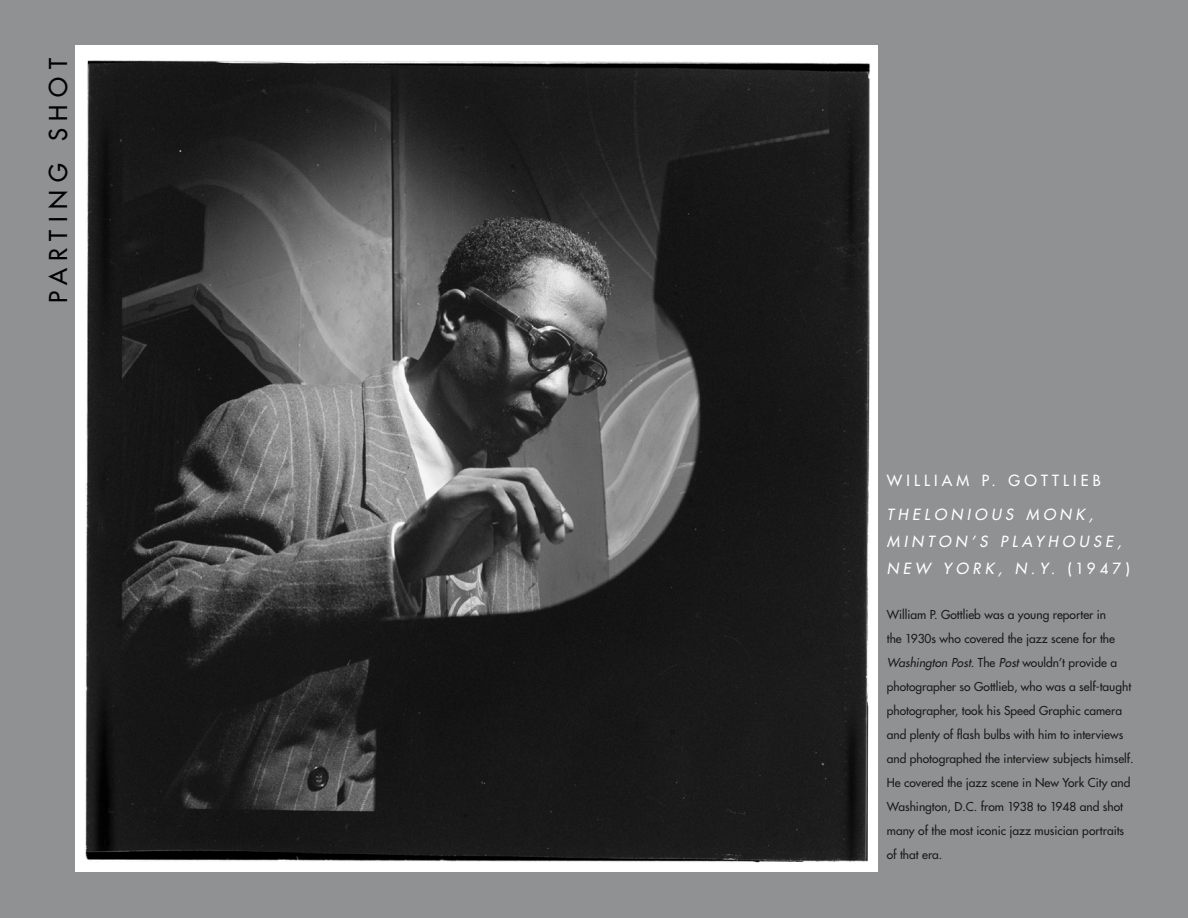
<style>
.page{position:relative;width:1188px;height:918px;background:#909192}
.page>*{position:absolute;margin:0;border:0;box-sizing:border-box;transform-origin:0 0}
.t1{font:24px "Futura";letter-spacing:.32em;color:#000}
.t2{font:italic 15px/27px "Futura";letter-spacing:.28em;color:#fff}
.t3{font:15px "Futura";letter-spacing:.28em;color:#fff}
.t4{font:12px/24px "Futura";color:#1b1b1a}
.s1{font-style:normal}
.s2{font-style:italic}
</style>
<div class="page">
<img style="left:75px;top:45px;width:803px;height:826px">
<h1 class="t1" style="left:43px;top:303px;width:246px;rotate:-90deg">PARTING SHOT</h1>
<p class="t3" style="left:887px;top:470px;width:216px">WILLIAM P. GOTTLIEB</p>
<p class="t2" style="left:887px;top:501px;width:245px">THELONIOUS MONK,<br>MINTON’S PLAYHOUSE,<br>NEW YORK, N.Y. <span class="s1">(1947)</span></p>
<p class="t4" style="left:887px;top:603px;width:248px">William P. Gottlieb was a young reporter in<br>the 1930s who covered the jazz scene for the <span class="s2">Washington Post.</span> The <span class="s2">Post</span> wouldn’t provide a photographer so Gottlieb, who was a self-taught photographer, took his Speed Graphic camera and plenty of flash bulbs with him to interviews and photographed the interview subjects himself.<br>He covered the jazz scene in New York City and Washington, D.C. from 1938 to 1948 and shot many of the most iconic jazz musician portraits of that era.</p>
</div>
